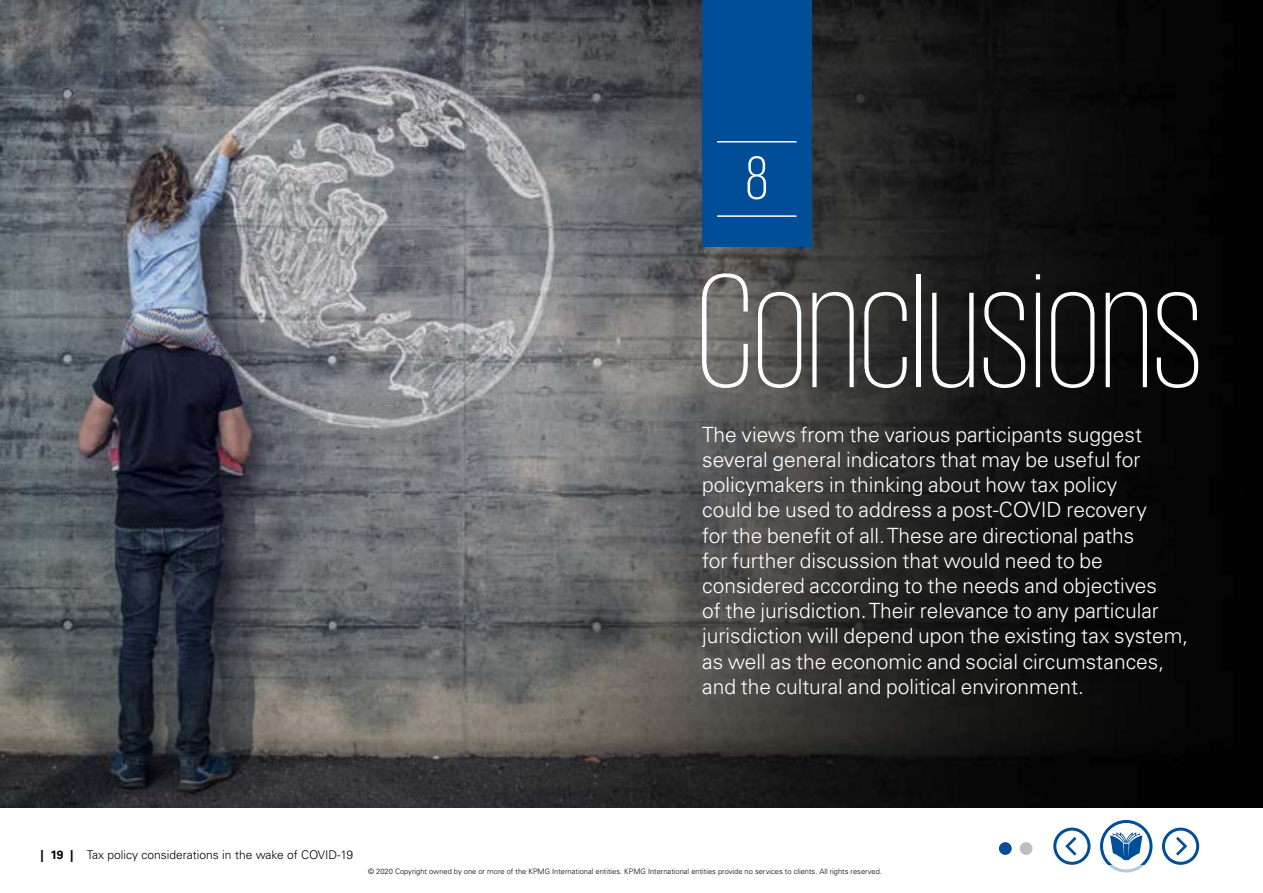
<style>
.page{position:relative;width:1263px;height:893px;background:#fff}
.page>*{position:absolute;margin:0;border:0;box-sizing:border-box;transform-origin:0 0}
.t1{font:200 166.5px "KPMG";color:#fff}
.t2{font:300 63px "KPMG";color:#fff}
.t3{font:300 21px/25.2px "Univers LT Std";color:#fff}
.t4{font:300 12px "Univers LT Std";color:#000}
.t5{font:300 7.5px "Univers LT Std";color:#000}
.s1{font-weight:700}
</style>
<div class="page">
<div style="left:1162px;top:828px;width:37px;height:37px;border:3px solid #004e98;border-radius:50%"></div>
<div style="left:1053px;top:828px;width:37px;height:37px;border:3px solid #004e98;border-radius:50%"></div>
<div style="left:1100px;top:820px;width:52px;height:52px;border:3px solid #004e98;border-radius:50%"></div>
<svg style="left:1110px;top:832px;width:32px;height:28px"></svg>
<svg style="left:1065px;top:837px;width:11px;height:18px"></svg>
<svg style="left:1176px;top:837px;width:11px;height:18px"></svg>
<img style="left:0;top:0;width:1263px;height:808px">
<div style="left:702px;top:0;width:109px;height:247px;background:#004e98"></div>
<hr style="left:717px;top:141px;width:79px;height:2px;background:#fff">
<hr style="left:717px;top:215px;width:79px;height:2px;background:#fff">
<div style="left:1020px;top:842px;width:12px;height:13px;background:#bcbec0;border-radius:50%"></div>
<div style="left:999px;top:842px;width:13px;height:13px;background:#004e98;border-radius:50%"></div>
<div style="left:0;top:865px;width:1263px;height:12px;background:#fff"></div>
<h2 class="t2" style="left:746px;top:148px;width:24px">8</h2>
<h1 class="t1" style="left:697px;top:252px;width:508px">Conclusions</h1>
<p class="t3" style="left:702px;top:422px;width:488px">The views from the various participants suggest several general indicators that may be useful for policymakers in thinking about how tax policy<br>could be used to address a post-COVID recovery<br>for the benefit of all. These are directional paths<br>for further discussion that would need to be considered according to the needs and objectives<br>of the jurisdiction. Their relevance to any particular jurisdiction will depend upon the existing tax system, as well as the economic and social circumstances, and the cultural and political environment.</p>
<p class="t4" style="left:40px;top:847px;width:314px"><span class="s1">| 19 |</span> Tax policy considerations in the wake of COVID-19</p>
<p class="t5" style="left:368px;top:867px;width:515px">© 2020 Copyright owned by one or more of the KPMG International entities. KPMG International entities provide no services to clients. All rights reserved.</p>
</div>
